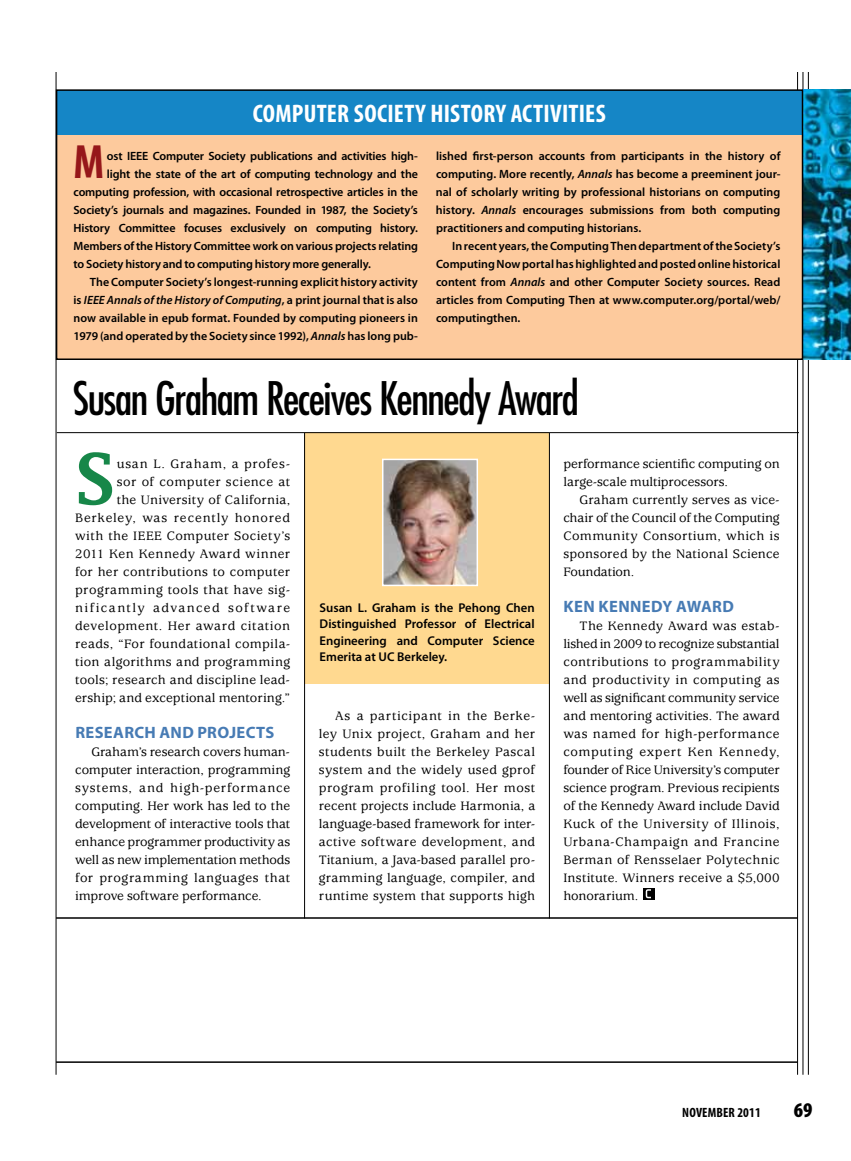
<style>
.page{position:relative;width:851px;height:1161px;background:#fff}
.page>*{position:absolute;margin:0;border:0;box-sizing:border-box;transform-origin:0 0}
.t1{font:600 69.9px "Lucida Fax";color:#178749}
.t2{font:700 condensed 48.45px "Myriad Pro";color:#96171a}
.t3{font:condensed 45px "Futura Std";letter-spacing:-.03em;color:#000}
.t4{font:700 condensed 25.5px "Myriad Pro";letter-spacing:.01em;color:#fff}
.t5{font:900 condensed 21px "Myriad Pro";color:#000}
.t6{font:700 16.5px "Myriad Pro";letter-spacing:.02em;color:#477bb4}
.t7{font:500 13.5px/18px "Usherwood Std";letter-spacing:.025em;color:#000;text-align:justify}
.t8{font:500 13.5px/18px "Usherwood Std";color:#000}
.t9{font:700 condensed 13.5px "Myriad Pro";letter-spacing:.01em;color:#000}
.t10{font:600 12.75px/16.5px "Myriad Pro";color:#000;text-align:justify}
.t11{font:600 12px/18px "Myriad Pro";letter-spacing:-.01em;color:#000;text-align:justify}
.t12{font:italic 600 12px "Myriad Pro";letter-spacing:.005em;color:#000}
.s1{font-style:normal}
.s2{font-style:italic}
</style>
<div class="page">
<hr style="left:802px;top:72px;width:1px;height:1003px;background:#000">
<hr style="left:808px;top:72px;width:1px;height:1003px;background:#000">
<hr style="left:797px;top:72px;width:1px;height:1003px;background:#000">
<img style="left:803px;top:89px;width:47px;height:271px">
<div style="left:57px;top:90px;width:745px;height:269px;background:#fdca9d"></div>
<div style="left:57px;top:90px;width:745px;height:44px;background:#1586c6"></div>
<div style="left:56px;top:89px;width:747px;height:271px;border:2px solid #000"></div>
<hr style="left:56px;top:1061px;width:741px;height:2px;background:#000">
<hr style="left:56px;top:917px;width:741px;height:2px;background:#000">
<hr style="left:56px;top:72px;width:1px;height:1003px;background:#000">
<div style="left:304px;top:432px;width:245px;height:252px;background:#ffd990"></div>
<img style="left:385px;top:462px;width:90px;height:121px">
<div style="left:382px;top:459px;width:96px;height:127px;border:2px solid #fff"></div>
<div style="left:642px;top:888px;width:12px;height:11px;background:#000"></div>
<svg style="left:645px;top:889px;width:6px;height:9px"></svg>
<hr style="left:57px;top:432px;width:741px;height:1px;background:#000">
<hr style="left:304px;top:433px;width:1px;height:485px;background:#000">
<hr style="left:549px;top:433px;width:1px;height:485px;background:#000">
<h3 class="t4" style="left:253px;top:97px;width:353px">COM PUTER SOCIETY HISTORY ACTIVITI ES</h3>
<h2 class="t2" style="left:74px;top:132px;width:32px">M</h2>
<p class="t11" style="left:107px;top:147px;width:312px">ost IEEE Computer Society publications and activities high-</p>
<p class="t11" style="left:107px;top:165px;width:312px">light the state of the art of computing technology and the</p>
<p class="t11" style="left:74px;top:183px;width:346px">computing profession, with occasional retrospective articles in the</p>
<p class="t11" style="left:74px;top:201px;width:346px">Society’s journals and magazines. Founded in 1987, the Society’s</p>
<p class="t11" style="left:74px;top:219px;width:346px">History Committee focuses exclusively on computing history.</p>
<p class="t11" style="left:74px;top:237px;width:346px">Members of the History Committee work on various projects relating</p>
<p class="t11" style="left:74px;top:255px;width:299px">to Society history and to computing history more generally.</p>
<p class="t11" style="left:90px;top:273px;width:330px">The Computer Society’s longest-running explicit history activity</p>
<p class="t12" style="left:74px;top:293px;width:346px"><span class="s1">is</span> IEEE Annals of the History of Computing<span class="s1">, a print journal that is also</span></p>
<p class="t11" style="left:74px;top:309px;width:346px">now available in epub format. Founded by computing pioneers in</p>
<p class="t11" style="left:74px;top:327px;width:346px">1979 (and operated by the Society since 1992), <span class="s2">Annals</span> has long pub-</p>
<p class="t11" style="left:436px;top:147px;width:346px">lished first-person accounts from participants in the history of computing. More recently, <span class="s2">Annals</span> has become a preeminent jour&shy;nal of scholarly writing by professional historians on computing history. <span class="s2">Annals</span> encourages submissions from both computing practitioners and computing historians.</p>
<p class="t11" style="left:436px;top:237px;width:346px;text-indent:16px">In recent years, the Computing Then department of the Society’s Computing Now portal has highlighted and posted online historical content from <span class="s2">Annals</span> and other Computer Society sources. Read articles from Computing Then at www.computer.org/portal/web/ computingthen.</p>
<h3 class="t3" style="left:73px;top:371px;width:507px">Susan Graham Receives Kennedy Award</h3>
<h1 class="t1" style="left:75px;top:439px;width:41px">S</h1>
<p class="t7" style="left:75px;top:455px;width:216px;text-align:right">usan L. Graham, a profes-<br>sor of computer science at<br>the University of California,<br>Berkeley, was recently honored with the IEEE Computer Society’s<br>2011 Ken Kennedy Award winner for her contributions to computer programming tools that have sig&shy;nificantly advanced software development. Her award citation reads, “For foundational compila&shy;tion algorithms and programming tools; research and discipline lead&shy;ership; and exceptional mentoring.”</p>
<p class="t6" style="left:75px;top:722px;width:199px">RESEARCH AND PROJECTS</p>
<p class="t7" style="left:75px;top:743px;width:216px;text-indent:16px">Graham’s research covers human&shy;computer interaction, programming systems, and high-performance computing. Her work has led to the development of interactive tools that enhance programmer productivity as well as new implementation methods for programming languages that improve software performance.</p>
<p class="t10" style="left:319px;top:599px;width:217px">Susan L. Graham is the Pehong Chen Distinguished Professor of Electrical Engineering and Computer Science Emerita at UC Berkeley.</p>
<p class="t7" style="left:319px;top:707px;width:218px;text-indent:16px">As a participant in the Berke&shy;ley Unix project, Graham and her students built the Berkeley Pascal system and the widely used gprof program profiling tool. Her most recent projects include Harmonia, a language-based framework for inter&shy;active software development, and Titanium, a Java-based parallel pro&shy;gramming language, compiler, and runtime system that supports high</p>
<p class="t8" style="left:563px;top:455px;width:218px">performance scientific computing on large-scale multiprocessors.</p>
<p class="t7" style="left:563px;top:491px;width:218px;text-indent:16px">Graham currently serves as vice&shy;chair of the Council of the Computing Community Consortium, which is sponsored by the National Science Foundation.</p>
<p class="t6" style="left:563px;top:596px;width:172px">KEN KENNEDY AWARD</p>
<p class="t7" style="left:563px;top:617px;width:218px;text-indent:16px">The Kennedy Award was estab&shy;lished in 2009 to recognize substantial contributions to programmability and productivity in computing as well as significant community service and mentoring activities. The award was named for high-performance computing expert Ken Kennedy, founder of Rice University’s computer science program. Previous recipients of the Kennedy Award include David Kuck of the University of Illinois, Urbana-Champaign and Francine Berman of Rensselaer Polytechnic Institute. Winners receive a $5,000 honorarium.</p>
<p class="t9" style="left:682px;top:1104px;width:80px">NOVEMBER 2011</p>
<h3 class="t5" style="left:793px;top:1097px;width:20px">69</h3>
</div>
